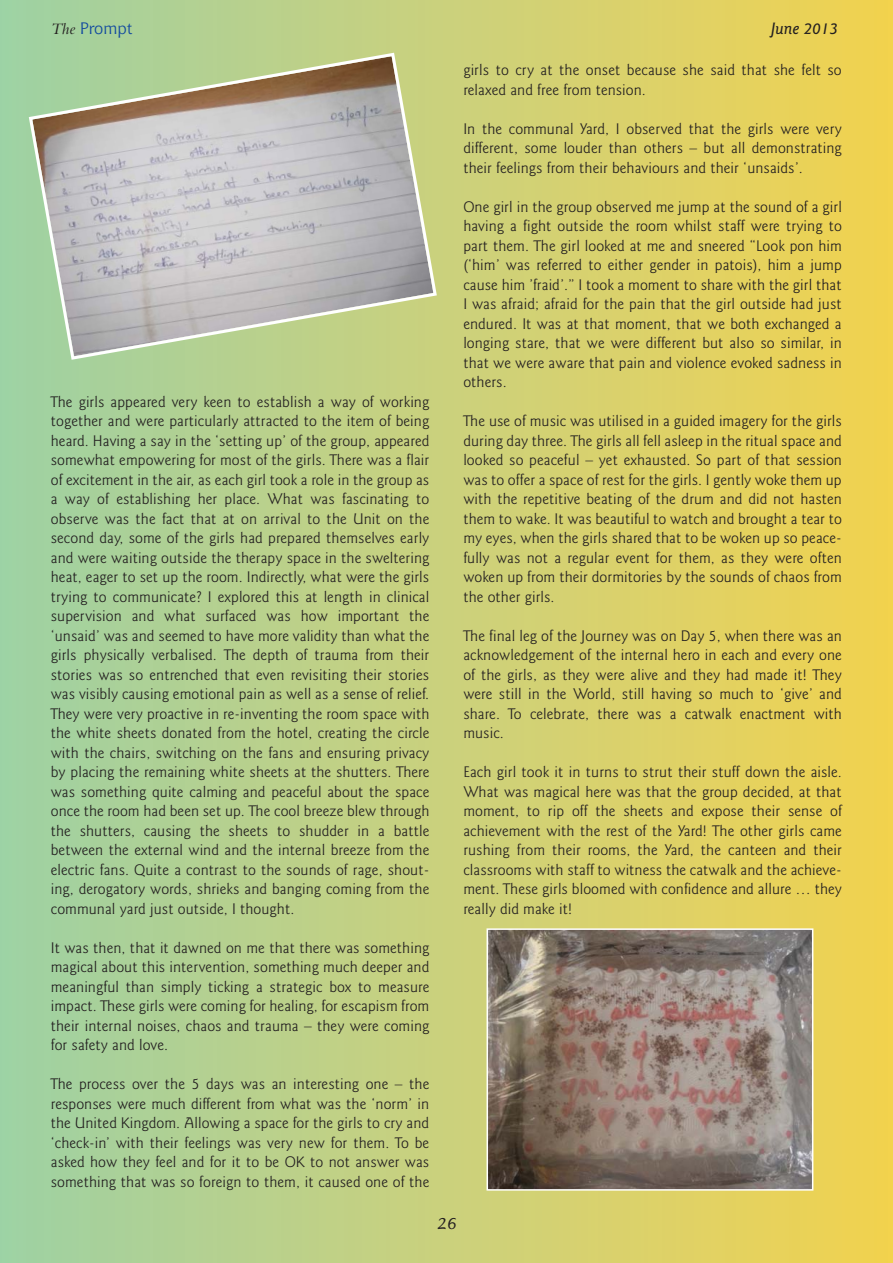
<style>
.page{position:relative;width:893px;height:1263px;background:#fff}
.page>*{position:absolute;margin:0;border:0;box-sizing:border-box;transform-origin:0 0}
.t1{font:16.5px "Chianti BT";letter-spacing:.005em;color:#11499f}
.t2{font:italic 500 16.5px "Goudy Sans IT Cby BT";letter-spacing:.005em;color:#231f20}
.t3{font:300 15.3px/19.5px "Goudy Sans IT Cby BT";letter-spacing:.005em;color:#231f20;text-align:justify}
.t4{font:italic 15px "Lucida Handwriting";color:#231f20}
.s1{font-family:"Bembo";font-style:italic;color:#231f20}
</style>
<div class="page">
<div style="left:0;top:0;width:892px;height:1263px;background:linear-gradient(to right,#9fd0a5,#f3d251)"></div>
<svg style="left:27px;top:51px;width:411px;height:311px;background:#babfac"></svg>
<img style="left:489px;top:931px;width:321px;height:257px">
<div style="left:486px;top:928px;width:327px;height:263px;border:2px solid #fff"></div>
<p class="t1" style="left:51px;top:18px;width:83px"><span class="s1">The</span> Prompt</p>
<p class="t2" style="left:771px;top:18px;width:69px">June 2013</p>
<p class="t3" style="left:51px;top:392px;width:380px">The girls appeared very keen to establish a way of working together and were particularly attracted to the item of being heard. Having a say in the ‘setting up’ of the group, appeared somewhat empowering for most of the girls. There was a flair of excitement in the air, as each girl took a role in the group as a way of establishing her place. What was fascinating to observe was the fact that at on arrival to the Unit on the second day, some of the girls had prepared themselves early and were waiting outside the therapy space in the sweltering heat, eager to set up the room. Indirectly, what were the girls trying to communicate? I explored this at length in clinical supervision and what surfaced was how important the ‘unsaid’ was and seemed to have more validity than what the girls physically verbalised. The depth of trauma from their stories was so entrenched that even revisiting their stories was visibly causing emotional pain as well as a sense of relief.<br>They were very proactive in re-inventing the room space with the white sheets donated from the hotel, creating the circle with the chairs, switching on the fans and ensuring privacy by placing the remaining white sheets at the shutters. There was something quite calming and peaceful about the space once the room had been set up. The cool breeze blew through the shutters, causing the sheets to shudder in a battle between the external wind and the internal breeze from the electric fans. Quite a contrast to the sounds of rage, shout&shy;ing, derogatory words, shrieks and banging coming from the communal yard just outside, I thought.</p>
<p class="t3" style="left:51px;top:938px;width:380px">It was then, that it dawned on me that there was something magical about this intervention, something much deeper and meaningful than simply ticking a strategic box to measure impact. These girls were coming for healing, for escapism from their internal noises, chaos and trauma – they were coming for safety and love.</p>
<p class="t3" style="left:51px;top:1074px;width:380px">The process over the 5 days was an interesting one – the responses were much different from what was the ‘norm’ in the United Kingdom. Allowing a space for the girls to cry and ‘check-in’ with their feelings was very new for them. To be asked how they feel and for it to be OK to not answer was something that was so foreign to them, it caused one of the</p>
<p class="t3" style="left:463px;top:60px;width:380px">girls to cry at the onset because she said that she felt so relaxed and free from tension.</p>
<p class="t3" style="left:463px;top:119px;width:380px">In the communal Yard, I observed that the girls were very different, some louder than others – but all demonstrating their feelings from their behaviours and their ‘unsaids’.</p>
<p class="t3" style="left:463px;top:197px;width:380px">One girl in the group observed me jump at the sound of a girl having a fight outside the room whilst staff were trying to part them. The girl looked at me and sneered “Look pon him (‘him’ was referred to either gender in patois), him a jump cause him ’fraid’.” I took a moment to share with the girl that I was afraid; afraid for the pain that the girl outside had just endured. It was at that moment, that we both exchanged a longing stare, that we were different but also so similar, in that we were aware that pain and violence evoked sadness in others.</p>
<p class="t3" style="left:463px;top:411px;width:380px">The use of music was utilised in a guided imagery for the girls during day three. The girls all fell asleep in the ritual space and looked so peaceful – yet exhausted. So part of that session was to offer a space of rest for the girls. I gently woke them up with the repetitive beating of the drum and did not hasten them to wake. It was beautiful to watch and brought a tear to my eyes, when the girls shared that to be woken up so peace&shy;fully was not a regular event for them, as they were often woken up from their dormitories by the sounds of chaos from the other girls.</p>
<p class="t3" style="left:463px;top:626px;width:380px">The final leg of the Journey was on Day 5, when there was an acknowledgement of the internal hero in each and every one of the girls, as they were alive and they had made it! They were still in the World, still having so much to ‘give’ and share. To celebrate, there was a catwalk enactment with music.</p>
<p class="t3" style="left:463px;top:762px;width:380px">Each girl took it in turns to strut their stuff down the aisle.<br>What was magical here was that the group decided, at that moment, to rip off the sheets and expose their sense of achievement with the rest of the Yard! The other girls came rushing from their rooms, the Yard, the canteen and their classrooms with staff to witness the catwalk and the achieve&shy;ment. These girls bloomed with confidence and allure … they really did make it!</p>
<p class="t4" style="left:436px;top:1215px;width:22px">26</p>
</div>
